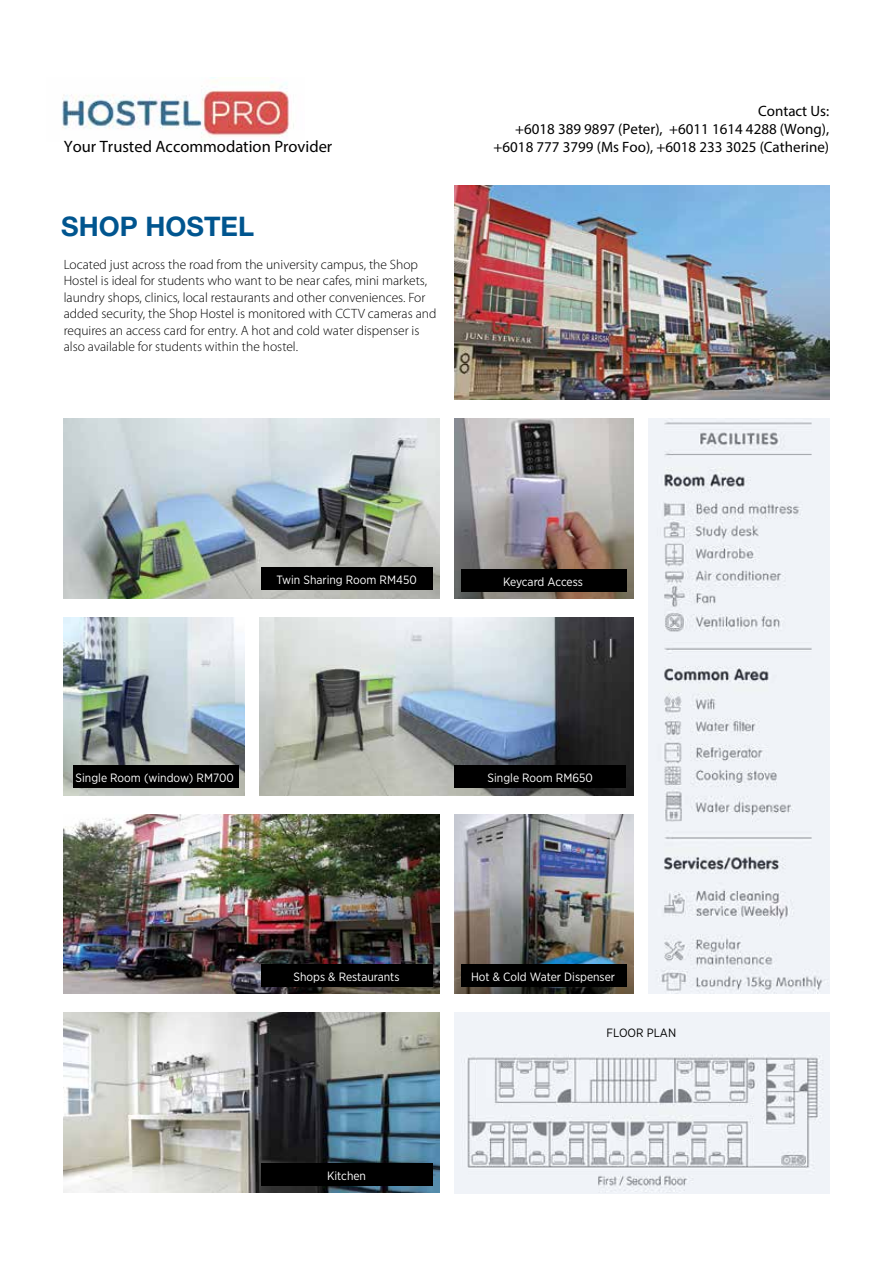
<style>
.page{position:relative;width:893px;height:1263px;background:#fff}
.page>*{position:absolute;margin:0;border:0;box-sizing:border-box;transform-origin:0 0}
.t1{font:700 27px "Helvetica Neue";color:#00558f}
.t2{font:16.5px "Myriad Pro";color:#000}
.t3{font:15px/18px "Myriad Pro";color:#000;text-align:right}
.t4{font:300 13.5px/16.5px "Myriad Pro";color:#000}
.t5{font:12px "Gotham Narrow";color:#fff}
.t6{font:12px "Gotham Narrow";color:#000}
</style>
<div class="page">
<img style="left:64px;top:418px;width:376px;height:181px">
<img style="left:454px;top:1012px;width:375px;height:181px">
<img style="left:62px;top:78px;width:232px;height:63px">
<img style="left:454px;top:186px;width:375px;height:214px">
<img style="left:259px;top:617px;width:375px;height:179px">
<img style="left:64px;top:617px;width:181px;height:179px">
<img style="left:64px;top:814px;width:376px;height:180px">
<img style="left:64px;top:1012px;width:376px;height:181px">
<img style="left:454px;top:814px;width:180px;height:180px">
<div style="left:261px;top:568px;width:172px;height:22px;background:#000"></div>
<div style="left:454px;top:766px;width:172px;height:22px;background:#000"></div>
<div style="left:73px;top:765px;width:165px;height:23px;background:#000"></div>
<img style="left:454px;top:418px;width:180px;height:181px">
<div style="left:461px;top:964px;width:166px;height:23px;background:#000"></div>
<div style="left:261px;top:964px;width:172px;height:23px;background:#000"></div>
<div style="left:261px;top:1163px;width:172px;height:23px;background:#000"></div>
<div style="left:461px;top:569px;width:166px;height:23px;background:#000"></div>
<img style="left:648px;top:418px;width:181px;height:576px">
<p class="t2" style="left:64px;top:136px;width:270px">Your Trusted Accommodation Provider</p>
<h1 class="t1" style="left:61px;top:209px;width:194px">SHOP HOSTEL</h1>
<p class="t4" style="left:64px;top:256px;width:374px">Located just across the road from the university campus, the Shop Hostel is ideal for students who want to be near cafes, mini markets, laundry shops, clinics, local restaurants and other conveniences. For added security, the Shop Hostel is monitored with CCTV cameras and requires an access card for entry. A hot and cold water dispenser is also available for students within the hostel.</p>
<p class="t3" style="left:494px;top:102px;width:337px">Contact Us:<br>+6018 389 9897 (Peter), +6011 1614 4288 (Wong), +6018 777 3799 (Ms Foo), +6018 233 3025 (Catherine)</p>
<p class="t5" style="left:276px;top:573px;width:142px">Twin Sharing Room RM450</p>
<p class="t5" style="left:503px;top:574px;width:81px">Keycard Access</p>
<p class="t5" style="left:76px;top:770px;width:160px">Single Room (window) RM700</p>
<p class="t5" style="left:488px;top:771px;width:107px">Single Room RM650</p>
<p class="t5" style="left:294px;top:969px;width:108px">Shops &amp; Restaurants</p>
<p class="t5" style="left:471px;top:969px;width:146px">Hot &amp; Cold Water Dispenser</p>
<p class="t5" style="left:327px;top:1168px;width:40px">Kitchen</p>
<p class="t6" style="left:607px;top:1025px;width:71px">FLOOR PLAN</p>
</div>
